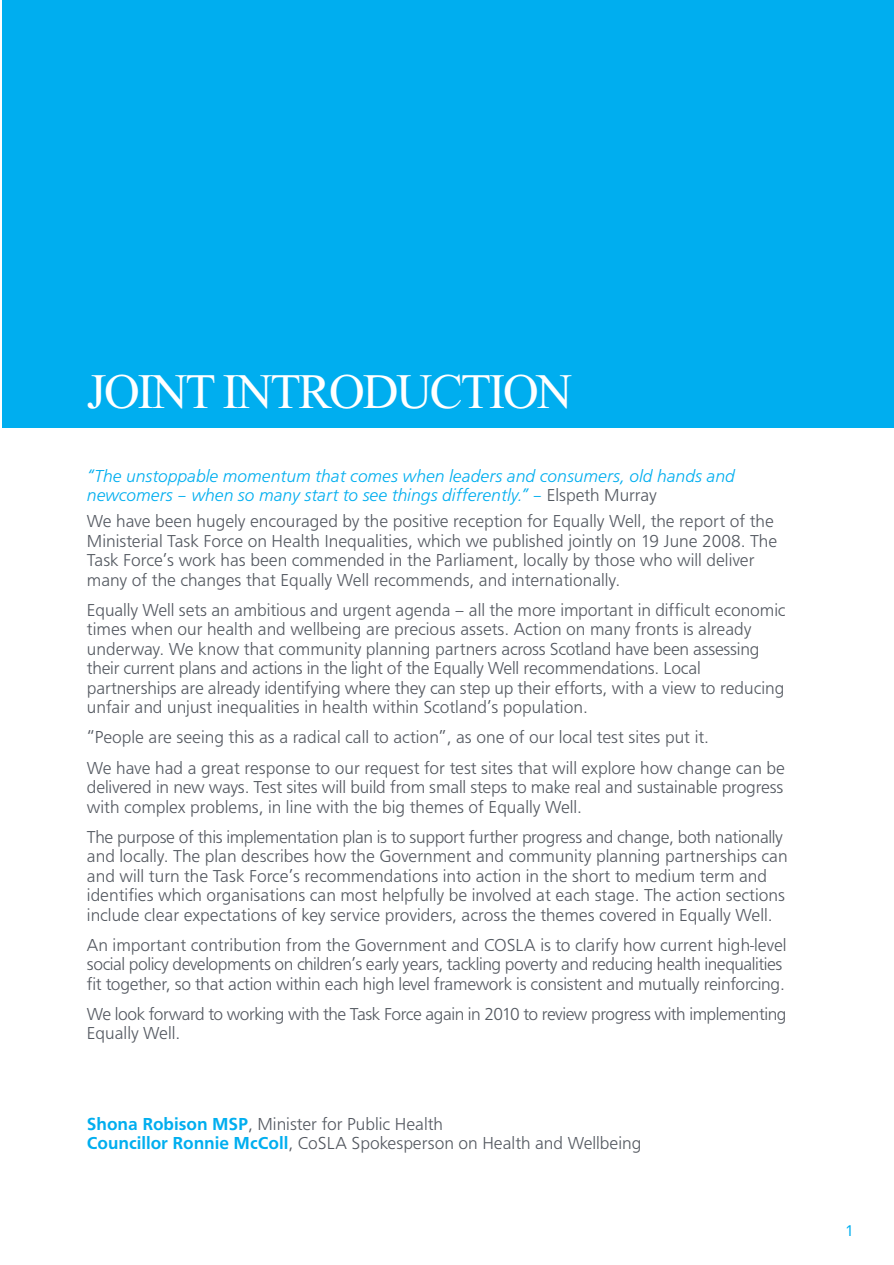
<style>
.page{position:relative;width:894px;height:1265px;background:#fff}
.page>*{position:absolute;margin:0;border:0;box-sizing:border-box;transform-origin:0 0}
.t1{font:49.5px "Times New Roman";letter-spacing:-.045em;color:#fff}
.t2{font:300 18px/19.5px "Frutus T";color:#535860}
.t3{font:italic 300 18px/19.5px "Frutus T";color:#00aeef}
.t4{font:300 18px/19.5px "Frutus T";letter-spacing:-.025em;color:#535860}
.t5{font:18px "FFDIN Regular Alternate";color:#00aeef}
.s1{font-style:normal;color:#535860}
.s2{font-weight:500;color:#00aeef}
</style>
<div class="page">
<div style="left:2px;top:0;width:891px;height:428px;background:#00aeef"></div>
<h1 class="t1" style="left:87px;top:362px;width:487px">JOINT INTRODUCTION</h1>
<p class="t3" style="left:87px;top:466px;width:649px">“The unstoppable momentum that comes when leaders and consumers, old hands and newcomers – when so many start to see things differently.” – <span class="s1">Elspeth Murray</span></p>
<p class="t2" style="left:87px;top:511px;width:691px">We have been hugely encouraged by the positive reception for Equally Well, the report of the Ministerial Task Force on Health Inequalities, which we published jointly on 19 June 2008. The Task Force’s work has been commended in the Parliament, locally by those who will deliver many of the changes that Equally Well recommends, and internationally.</p>
<p class="t2" style="left:87px;top:600px;width:700px">Equally Well sets an ambitious and urgent agenda – all the more important in difficult economic times when our health and wellbeing are precious assets. Action on many fronts is already underway. We know that community planning partners across Scotland have been assessing their current plans and actions in the light of the Equally Well recommendations. Local partnerships are already identifying where they can step up their efforts, with a view to reducing unfair and unjust inequalities in health within Scotland’s population.</p>
<p class="t2" style="left:87px;top:722px;width:699px;line-height:30.2px">“People are seeing this as a radical call to action”, as one of our local test sites put it.<br>We have had a great response to our request for test sites that will explore how change can be</p>
<p class="t2" style="left:87px;top:777px;width:697px">delivered in new ways. Test sites will build from small steps to make real and sustainable progress with complex problems, in line with the big themes of Equally Well.</p>
<p class="t2" style="left:87px;top:826px;width:702px">The purpose of this implementation plan is to support further progress and change, both nationally and locally. The plan describes how the Government and community planning partnerships can and will turn the Task Force’s recommendations into action in the short to medium term and identifies which organisations can most helpfully be involved at each stage. The action sections include clear expectations of key service providers, across the themes covered in Equally Well.</p>
<p class="t2" style="left:87px;top:935px;width:701px">An important contribution from the Government and COSLA is to clarify how current high-level social policy developments on children’s early years, tackling poverty and reducing health inequalities fit together, so that action within each high level framework is consistent and mutually reinforcing.</p>
<p class="t4" style="left:87px;top:1004px;width:701px">We look forward to working with the Task Force again in 2010 to review progress with implementing<br>Equally Well.</p>
<p class="t2" style="left:87px;top:1114px;width:556px"><span class="s2">Shona Robison MSP</span>, Minister for Public Health<br><span class="s2">Councillor Ronnie McColl</span>, CoSLA Spokesperson on Health and Wellbeing</p>
<p class="t5" style="left:846px;top:1223px;width:8px">1</p>
</div>
